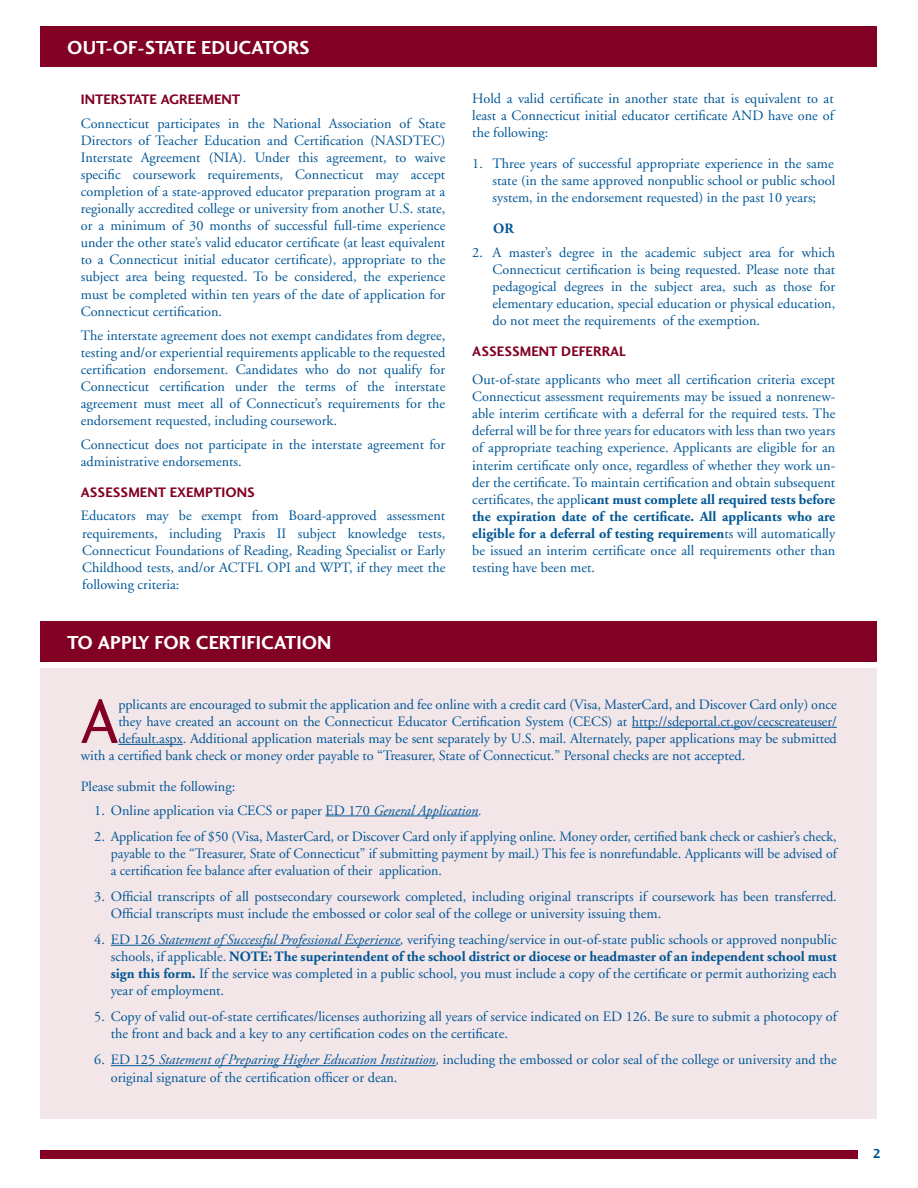
<style>
.page{position:relative;width:918px;height:1188px;background:#fff}
.page>*{position:absolute;margin:0;border:0;box-sizing:border-box;transform-origin:0 0}
.t1{font:65.55px "Charlotte Sans Book Plain";color:#820024}
.t2{font:19.5px "Charlotte Sans Bold Plain";color:#fff}
.t3{font:14.25px/17.1px "Adobe Garamond";color:#005695;text-align:justify}
.t4{font:14.25px "Charlotte Sans Bold Plain";color:#820024}
.t5{font:700 14.25px "Adobe Garamond";color:#005695}
.t6{font:13.5px "Charlotte Sans Bold Plain";color:#005695}
.s1{font-weight:700}
.s2{font-style:italic}
</style>
<div class="page">
<div style="left:40px;top:669px;width:838px;height:450px;background:#f3e6e9"></div>
<div style="left:40px;top:26px;width:838px;height:40px;background:#820024"></div>
<div style="left:40px;top:621px;width:838px;height:41px;background:#820024"></div>
<hr style="left:632px;top:727px;width:205px;height:1px;background:#005695">
<hr style="left:118px;top:744px;width:65px;height:1px;background:#005695">
<hr style="left:325px;top:816px;width:153px;height:1px;background:#005695">
<hr style="left:111px;top:945px;width:289px;height:1px;background:#005695">
<hr style="left:111px;top:1065px;width:325px;height:1px;background:#005695">
<div style="left:40px;top:1151px;width:818px;height:8px;background:#820024"></div>
<p class="t2" style="left:67px;top:35px;width:244px">OUT-OF-STATE EDUCATORS</p>
<p class="t4" style="left:81px;top:90px;width:161px">INTERSTATE AGREEMENT</p>
<p class="t3" style="left:81px;top:115px;width:366px">Connecticut participates in the National Association of State Directors of Teacher Education and Certification (NASDTEC)<br>Interstate Agreement (NIA). Under this agreement, to waive specific coursework requirements, Connecticut may accept completion of a state-approved educator preparation program at a regionally accredited college or university from another U.S. state, or a minimum of 30 months of successful full-time experience under the other state’s valid educator certificate (at least equivalent to a Connecticut initial educator certificate), appropriate to the subject area being requested. To be considered, the experience must be completed within ten years of the date of application for Connecticut certification.</p>
<p class="t3" style="left:81px;top:327px;width:366px">The interstate agreement does not exempt candidates from degree, testing and/or experiential requirements applicable to the requested certification endorsement. Candidates who do not qualify for Connecticut certification under the terms of the interstate agreement must meet all of Connecticut’s requirements for the endorsement requested, including coursework.</p>
<p class="t3" style="left:81px;top:436px;width:366px">Connecticut does not participate in the interstate agreement for administrative endorsements.</p>
<p class="t4" style="left:81px;top:483px;width:176px">ASSESSMENT EXEMPTIONS</p>
<p class="t3" style="left:81px;top:508px;width:366px">Educators may be exempt from Board-approved assessment requirements, including Praxis II subject knowledge tests, Connecticut Foundations of Reading, Reading Specialist or Early Childhood tests, and/or ACTFL OPI and WPT, if they meet the following criteria:</p>
<p class="t2" style="left:67px;top:631px;width:266px">TO APPLY FOR CERTIFICATION</p>
<p class="t3" style="left:472px;top:91px;width:363px">Hold a valid certificate in another state that is equivalent to at least a Connecticut initial educator certificate AND have one of the following:</p>
<p class="t3" style="left:493px;top:155px;width:344px;text-indent:-20px">1. Three years of successful appropriate experience in the same state (in the same approved nonpublic school or public school system, in the endorsement requested) in the past 10 years;</p>
<p class="t5" style="left:493px;top:221px;width:22px">OR</p>
<p class="t3" style="left:493px;top:244px;width:344px;text-indent:-20px">2. A master’s degree in the academic subject area for which Connecticut certification is being requested. Please note that pedagogical degrees in the subject area, such as those for elementary education, special education or physical education, do not meet the requirements of the exemption.</p>
<p class="t4" style="left:472px;top:342px;width:155px">ASSESSMENT DEFERRAL</p>
<p class="t3" style="left:472px;top:371px;width:365px">Out-of-state applicants who meet all certification criteria except Connecticut assessment requirements may be issued a nonrenew&shy;able interim certificate with a deferral for the required tests. The deferral will be for three years for educators with less than two years of appropriate teaching experience. Applicants are eligible for an interim certificate only once, regardless of whether they work un&shy;der the certificate. To maintain certification and obtain subsequent certificates, the appli<span class="s1">cant must complete all required tests before the expiration date of the certificate. All applicants who are eligible for a deferral of testing requiremen</span>ts will automatically be issued an interim certificate once all requirements other than testing have been met.</p>
<p class="t1" style="left:81px;top:682px;width:39px">A</p>
<p class="t3" style="left:118px;top:696px;width:720px">pplicants are encouraged to submit the application and fee online with a credit card (Visa, MasterCard, and Discover Card only) once</p>
<p class="t3" style="left:118px;top:713px;width:720px">they have created an account on the Connecticut Educator Certification System (CECS) at http://sdeportal.ct.gov/cecscreateuser/</p>
<p class="t3" style="left:118px;top:730px;width:720px">default.aspx. Additional application materials may be sent separately by U.S. mail. Alternately, paper applications may be submitted</p>
<p class="t3" style="left:81px;top:747px;width:666px">with a certified bank check or money order payable to “Treasurer, State of Connecticut.” Personal checks are not accepted.</p>
<p class="t3" style="left:81px;top:778px;width:156px">Please submit the following:</p>
<p class="t3" style="left:94px;top:802px;width:389px">1. Online application via CECS or paper ED 170 <span class="s2">General Application.</span></p>
<p class="t3" style="left:111px;top:828px;width:728px;text-indent:-17px">2. Application fee of $50 (Visa, MasterCard, or Discover Card only if applying online. Money order, certified bank check or cashier’s check, payable to the “Treasurer, State of Connecticut” if submitting payment by mail.) This fee is nonrefundable. Applicants will be advised of a certification fee balance after evaluation of their application.</p>
<p class="t3" style="left:111px;top:888px;width:728px;text-indent:-17px">3. Official transcripts of all postsecondary coursework completed, including original transcripts if coursework has been transferred.<br>Official transcripts must include the embossed or color seal of the college or university issuing them.</p>
<p class="t3" style="left:111px;top:931px;width:728px;text-indent:-17px">4. ED 126 <span class="s2">Statement of Successful Professional Experience,</span> verifying teaching/service in out-of-state public schools or approved nonpublic schools, if applicable. <span class="s1">NOTE: The superintendent of the school district or diocese or headmaster of an independent school must sign this form.</span> If the service was completed in a public school, you must include a copy of the certificate or permit authorizing each year of employment.</p>
<p class="t3" style="left:111px;top:1008px;width:728px;text-indent:-17px">5. Copy of valid out-of-state certificates/licenses authorizing all years of service indicated on ED 126. Be sure to submit a photocopy of the front and back and a key to any certification codes on the certificate.</p>
<p class="t3" style="left:111px;top:1051px;width:728px;line-height:18px;text-indent:-17px">6. ED 125 <span class="s2">Statement of Preparing Higher Education Institution,</span> including the embossed or color seal of the college or university and the original signature of the certification officer or dean.</p>
<p class="t6" style="left:873px;top:1145px;width:10px">2</p>
</div>
